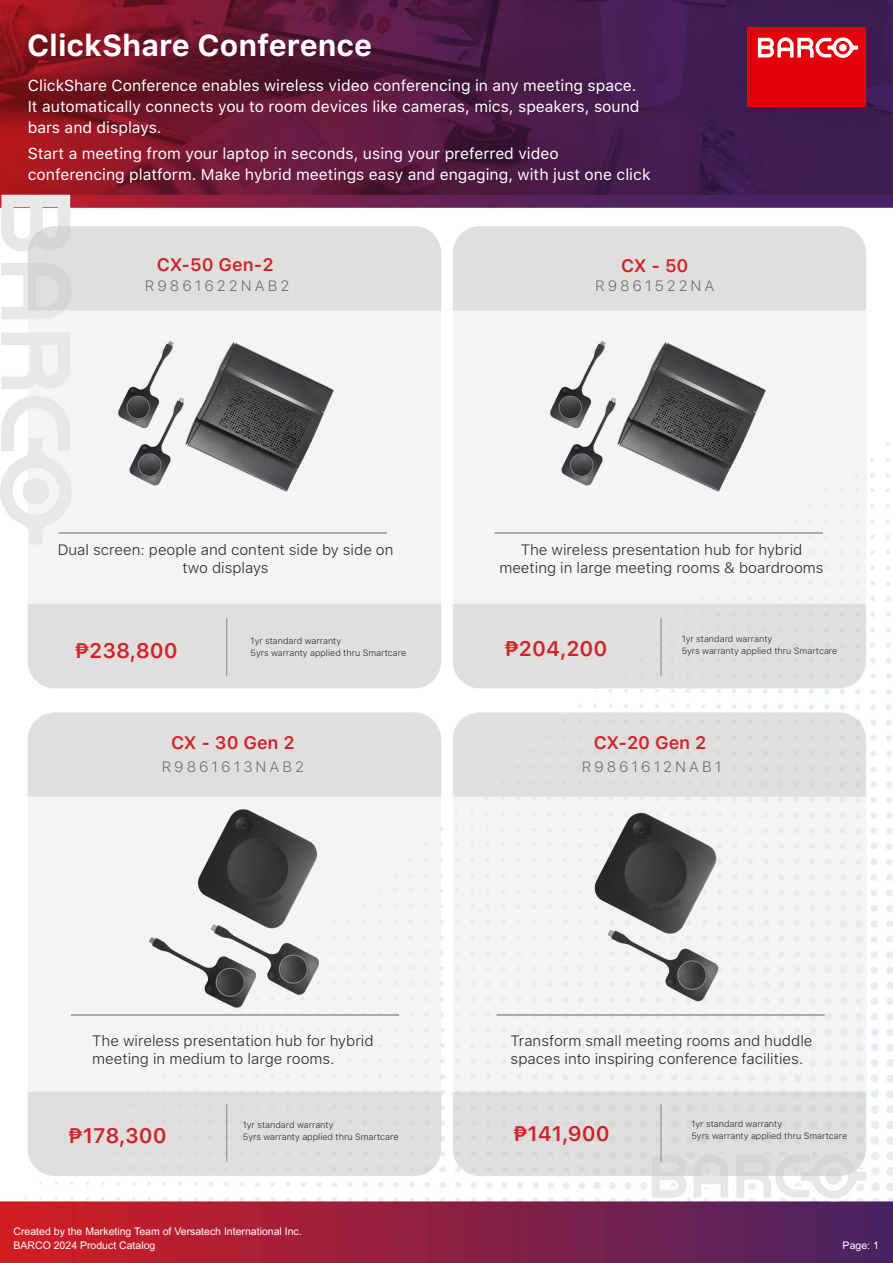
<style>
.page{position:relative;width:893px;height:1263px;background:#fff}
.page>*{position:absolute;margin:0;border:0;box-sizing:border-box;transform-origin:0 0}
.Warranty{font:700 30px "SF Pro Text";color:#fff}
.ITEM_PRICE{font:600 21px "SF Pro Text";color:#d1232a}
.t1{font:600 18px "SF Pro Text";color:#d1232a}
.Warranty-2{font:15.75px "SF Pro Text";color:#fff}
.t2{font:300 15px/18px "SF Pro Text";color:#292929;text-align:center}
.t3{font:300 15px "SF Pro Text";letter-spacing:.2em;color:#707070}
.t4{font:10.5px/14.4px "Arial CE";color:#fff}
.Warranty-3{font:300 9px "SF Pro Text";color:#292929}
</style>
<div class="page">
<img style="left:0;top:0;width:893px;height:1263px">
<div style="left:28px;top:226px;width:413px;height:463px;background:#f6f3f3;border-radius:27px"></div>
<div style="left:28px;top:713px;width:413px;height:463px;background:#f6f3f3;border-radius:27px"></div>
<div style="left:453px;top:226px;width:414px;height:463px;background:#f6f3f3;border-radius:27px"></div>
<div style="left:453px;top:713px;width:414px;height:463px;background:#f6f3f3;border-radius:27px"></div>
<div style="left:28px;top:226px;width:413px;height:85px;background:#e1dede"></div>
<div style="left:28px;top:604px;width:413px;height:84px;background:#e1dede"></div>
<div style="left:28px;top:1091px;width:413px;height:85px;background:#e1dede"></div>
<div style="left:452px;top:604px;width:414px;height:84px;background:#e1dede"></div>
<svg style="left:452px;top:1091px;width:414px;height:85px;background:#dedcdd"></svg>
<div style="left:28px;top:712px;width:413px;height:85px;background:#e1dede"></div>
<div style="left:452px;top:226px;width:414px;height:85px;background:#e1dede"></div>
<div style="left:452px;top:712px;width:414px;height:85px;background:#e1dede"></div>
<hr style="left:226px;top:618px;width:1px;height:58px;background:#949494">
<hr style="left:226px;top:1104px;width:1px;height:58px;background:#949494">
<hr style="left:660px;top:618px;width:2px;height:58px;background:#949494">
<hr style="left:660px;top:1104px;width:2px;height:58px;background:#949494">
<div style="left:747px;top:27px;width:119px;height:79px;background:#e3000a"></div>
<svg style="left:758px;top:37px;width:100px;height:21px"></svg>
<hr style="left:59px;top:532px;width:328px;height:2px;background:#949494">
<hr style="left:494px;top:532px;width:329px;height:2px;background:#949494">
<img style="left:149px;top:809px;width:171px;height:199px">
<hr style="left:496px;top:1014px;width:329px;height:2px;background:#949494">
<img style="left:594px;top:813px;width:126px;height:190px">
<hr style="left:71px;top:1014px;width:328px;height:2px;background:#949494">
<img style="left:550px;top:341px;width:216px;height:151px">
<img style="left:118px;top:341px;width:216px;height:151px">
<p class="Warranty" style="left:27px;top:28px;width:347px">ClickShare Conference</p>
<p class="Warranty-2" style="left:28px;top:74px;width:610px">ClickShare Conference enables wireless video conferencing in any meeting space.</p>
<p class="Warranty-2" style="left:28px;top:95px;width:613px">It automatically connects you to room devices like cameras, mics, speakers, sound</p>
<p class="Warranty-2" style="left:28px;top:116px;width:135px">bars and displays.</p>
<p class="Warranty-2" style="left:28px;top:142px;width:533px">Start a meeting from your laptop in seconds, using your preferred video</p>
<p class="Warranty-2" style="left:28px;top:163px;width:624px">conferencing platform. Make hybrid meetings easy and engaging, with just one click</p>
<p class="t1" style="left:157px;top:251px;width:118px">CX-50 Gen-2</p>
<p class="t3" style="left:145px;top:275px;width:146px">R9861622NAB2</p>
<p class="t1" style="left:621px;top:252px;width:69px">CX - 50</p>
<p class="t3" style="left:595px;top:275px;width:121px">R9861522NA</p>
<p class="t2" style="left:58px;top:541px;width:337px">Dual screen: people and content side by side on two displays</p>
<p class="t2" style="left:521px;top:541px;width:283px">The wireless presentation hub for hybrid</p>
<p class="t2" style="left:499px;top:559px;width:326px">meeting in large meeting rooms &amp; boardrooms</p>
<p class="ITEM_PRICE" style="left:75px;top:635px;width:104px">₱238,800</p>
<p class="Warranty-3" style="left:251px;top:634px;width:92px">1yr standard warranty</p>
<p class="Warranty-3" style="left:251px;top:646px;width:157px">5yrs warranty applied thru Smartcare</p>
<p class="ITEM_PRICE" style="left:505px;top:633px;width:104px">₱204,200</p>
<p class="Warranty-3" style="left:682px;top:632px;width:92px">1yr standard warranty</p>
<p class="Warranty-3" style="left:682px;top:644px;width:157px">5yrs warranty applied thru Smartcare</p>
<p class="t1" style="left:171px;top:730px;width:125px">CX - 30 Gen 2</p>
<p class="t1" style="left:594px;top:730px;width:114px">CX-20 Gen 2</p>
<p class="t3" style="left:162px;top:756px;width:144px">R9861613NAB2</p>
<p class="t3" style="left:582px;top:756px;width:141px">R9861612NAB1</p>
<p class="t2" style="left:92px;top:1032px;width:283px">The wireless presentation hub for hybrid</p>
<p class="t2" style="left:92px;top:1050px;width:244px">meeting in medium to large rooms.</p>
<p class="t2" style="left:511px;top:1032px;width:303px;text-align:left">Transform small meeting rooms and huddle spaces into inspiring conference facilities.</p>
<p class="Warranty-3" style="left:691px;top:1117px;width:92px">1yr standard warranty</p>
<p class="Warranty-3" style="left:243px;top:1118px;width:92px">1yr standard warranty</p>
<p class="Warranty-3" style="left:243px;top:1130px;width:157px">5yrs warranty applied thru Smartcare</p>
<p class="ITEM_PRICE" style="left:513px;top:1118px;width:98px">₱141,900</p>
<p class="ITEM_PRICE" style="left:69px;top:1120px;width:100px">₱178,300</p>
<p class="Warranty-3" style="left:691px;top:1129px;width:157px">5yrs warranty applied thru Smartcare</p>
<p class="t4" style="left:14px;top:1224px;width:290px">Created by the Marketing Team of Versatech International Inc.<br>BARCO 2024 Product Catalog</p>
<p class="t4" style="left:843px;top:1238px;width:38px">Page: 1</p>
</div>
